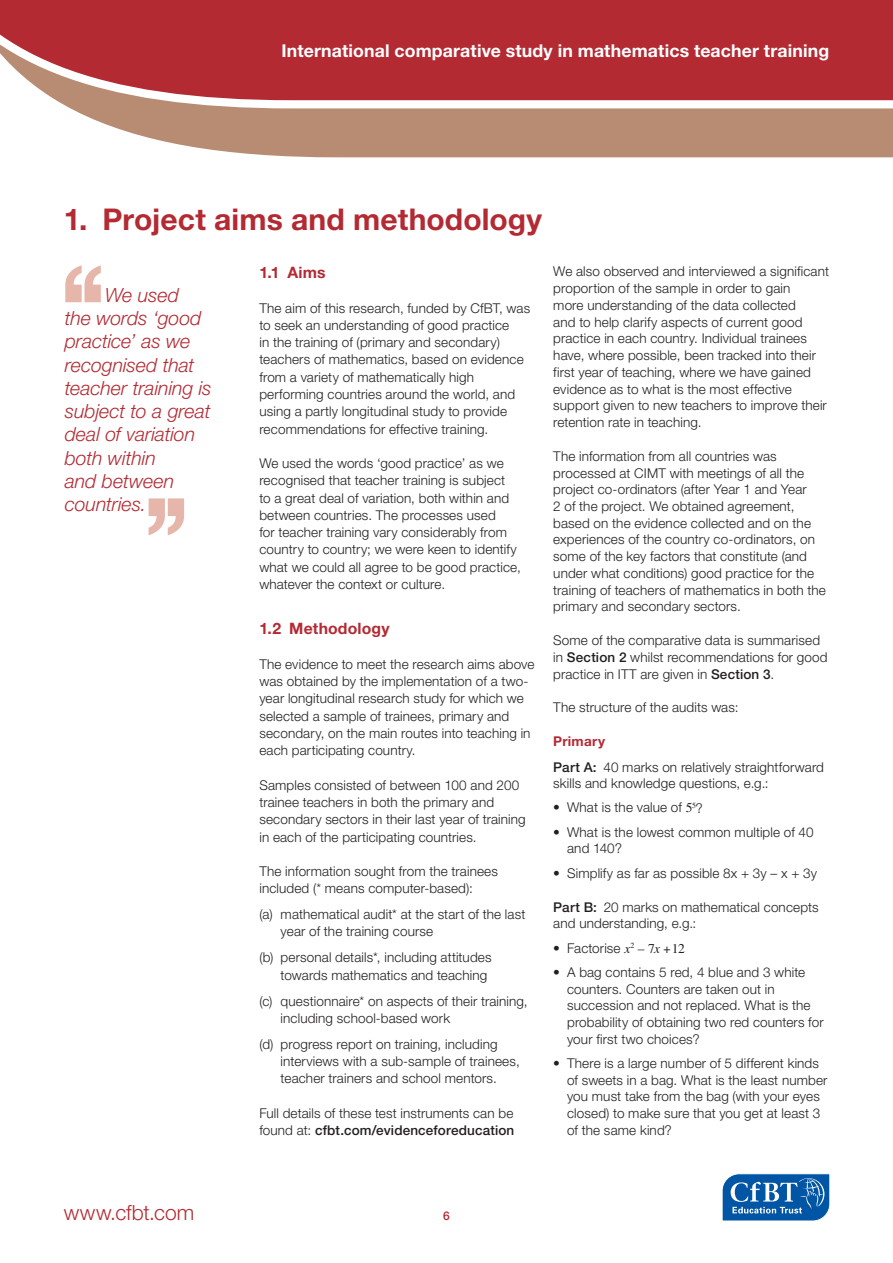
<style>
.page{position:relative;width:893px;height:1263px;background:#fff}
.page>*{position:absolute;margin:0;border:0;box-sizing:border-box;transform-origin:0 0}
.t1{font:500 130.5px "Helvetica Neue LT";color:#e7b6aa}
.t2{font:700 30px "Helvetica Neue LT";letter-spacing:.005em;color:#b32a33}
.t3{font:300 21px "Helvetica Neue LT";color:#b32a33}
.t4{font:italic 300 19.5px/23.2px "Helvetica Neue LT";letter-spacing:-.005em;color:#b32a33}
.t5{font:700 17.7px "Helvetica Neue LT";letter-spacing:.01em;color:#fff}
.t6{font:700 15.75px "Helvetica Neue LT";letter-spacing:.01em;color:#b32a33}
.t7{font:300 13.5px/16.8px "Helvetica Neue LT";letter-spacing:.01em;color:#231f20}
.t8{font:500 12px "Helvetica Neue LT";color:#b32a33}
.s1{font-weight:500}
.s2{font-weight:700;color:#b32a33}
.s3{font-family:"Times LT";font-weight:400}
.s4{font-family:"Times LT";font-weight:400;font-style:italic}
</style>
<div class="page">
<svg style="left:722px;top:1173px;width:108px;height:48px;background:#3779b8"></svg>
<svg style="left:80px;top:113px;width:812px;height:44px;background:#be957f"></svg>
<svg style="left:0;top:0;width:892px;height:113px;background:#ba444a"></svg>
<svg style="left:892px;top:0;width:1px;height:157px"></svg>
<h3 class="t5" style="left:282px;top:40px;width:549px">International comparative study in mathematics teacher training</h3>
<h2 class="t2" style="left:64px;top:200px;width:480px">1. Project aims and methodology</h2>
<h1 class="t1" style="left:55px;top:234px;width:57px">‘‘</h1>
<h3 class="t4" style="left:65px;top:283px;width:148px;text-indent:40px">We used<br>the words ‘good practice’ as we recognised that teacher training is subject to a great deal of variation both within<br>and between countries.</h3>
<h1 class="t1" style="left:194px;top:566px;width:57px;rotate:-180deg">‘‘</h1>
<p class="t6" style="left:259px;top:263px;width:68px">1.1 Aims</p>
<p class="t7" style="left:259px;top:299px;width:272px;line-height:17.2px">The aim of this research, funded by CfBT, was to seek an understanding of good practice<br>in the training of (primary and secondary) teachers of mathematics, based on evidence from a variety of mathematically high performing countries around the world, and using a partly longitudinal study to provide recommendations for effective training.</p>
<p class="t7" style="left:259px;top:454px;width:263px;line-height:17.2px">We used the words ‘good practice’ as we recognised that teacher training is subject<br>to a great deal of variation, both within and between countries. The processes used<br>for teacher training vary considerably from country to country; we were keen to identify what we could all agree to be good practice, whatever the context or culture.</p>
<p class="t6" style="left:259px;top:619px;width:132px">1.2 Methodology</p>
<p class="t7" style="left:259px;top:655px;width:277px;line-height:17.2px">The evidence to meet the research aims above was obtained by the implementation of a two&shy;year longitudinal research study for which we selected a sample of trainees, primary and secondary, on the main routes into teaching in each participating country.</p>
<p class="t7" style="left:259px;top:776px;width:268px;line-height:17.2px">Samples consisted of between 100 and 200 trainee teachers in both the primary and secondary sectors in their last year of training in each of the participating countries.</p>
<p class="t7" style="left:259px;top:862px;width:240px;line-height:17.2px">The information sought from the trainees included (* means computer-based):</p>
<p class="t7" style="left:281px;top:905px;width:246px;line-height:17.2px;text-indent:-21px">(a) mathematical audit* at the start of the last year of the training course</p>
<p class="t7" style="left:281px;top:949px;width:213px;line-height:17.2px;text-indent:-21px">(b) personal details*, including attitudes towards mathematics and teaching</p>
<p class="t7" style="left:281px;top:992px;width:249px;line-height:17.2px;text-indent:-21px">(c) questionnaire* on aspects of their training, including school-based work</p>
<p class="t7" style="left:281px;top:1035px;width:241px;line-height:17.2px;text-indent:-21px">(d) progress report on training, including interviews with a sub-sample of trainees, teacher trainers and school mentors.</p>
<p class="t7" style="left:259px;top:1104px;width:256px;line-height:17.2px">Full details of these test instruments can be found at: <span class="s1">cfbt.com/evidenceforeducation</span></p>
<p class="t7" style="left:553px;top:263px;width:277px">We also observed and interviewed a significant proportion of the sample in order to gain<br>more understanding of the data collected<br>and to help clarify aspects of current good practice in each country. Individual trainees have, where possible, been tracked into their first year of teaching, where we have gained evidence as to what is the most effective support given to new teachers to improve their retention rate in teaching.</p>
<p class="t7" style="left:553px;top:447px;width:274px">The information from all countries was processed at CIMT with meetings of all the project co-ordinators (after Year 1 and Year<br>2 of the project. We obtained agreement, based on the evidence collected and on the experiences of the country co-ordinators, on some of the key factors that constitute (and under what conditions) good practice for the training of teachers of mathematics in both the primary and secondary sectors.</p>
<p class="t7" style="left:553px;top:632px;width:276px">Some of the comparative data is summarised in <span class="s1">Section 2</span> whilst recommendations for good practice in ITT are given in <span class="s1">Section 3</span>.</p>
<p class="t7" style="left:553px;top:699px;width:187px">The structure of the audits was:</p>
<p class="t7" style="left:553px;top:728px;width:272px;line-height:25.3px"><span class="s2">Primary<br></span><span class="s1">Part A:</span> 40 marks on relatively straightforward</p>
<p class="t7" style="left:553px;top:775px;width:217px">skills and knowledge questions, e.g.:</p>
<p class="t7" style="left:553px;top:799px;width:151px">• What is the value of <span class="s3">5</span><sup>5</sup>?</p>
<p class="t7" style="left:567px;top:823px;width:248px;text-indent:-14px">• What is the lowest common multiple of 40 and 140?</p>
<p class="t7" style="left:553px;top:864px;width:265px">• Simplify as far as possible 8x + 3y – x + 3y</p>
<p class="t7" style="left:553px;top:898px;width:267px"><span class="s1">Part B:</span> 20 marks on mathematical concepts and understanding, e.g.:</p>
<p class="t7" style="left:553px;top:939px;width:133px">• Factorise <span class="s4">x</span><sup>2</sup> <span class="s3">– 7</span><span class="s4">x</span> <span class="s3">+12</span></p>
<p class="t7" style="left:567px;top:963px;width:258px;text-indent:-14px">• A bag contains 5 red, 4 blue and 3 white counters. Counters are taken out in succession and not replaced. What is the probability of obtaining two red counters for your first two choices?</p>
<p class="t7" style="left:567px;top:1054px;width:262px;text-indent:-14px">• There is a large number of 5 different kinds of sweets in a bag. What is the least number you must take from the bag (with your eyes closed) to make sure that you get at least 3 of the same kind?</p>
<h3 class="t3" style="left:64px;top:1200px;width:132px">www.cfbt.com</h3>
<p class="t8" style="left:443px;top:1209px;width:8px">26</p>
</div>
